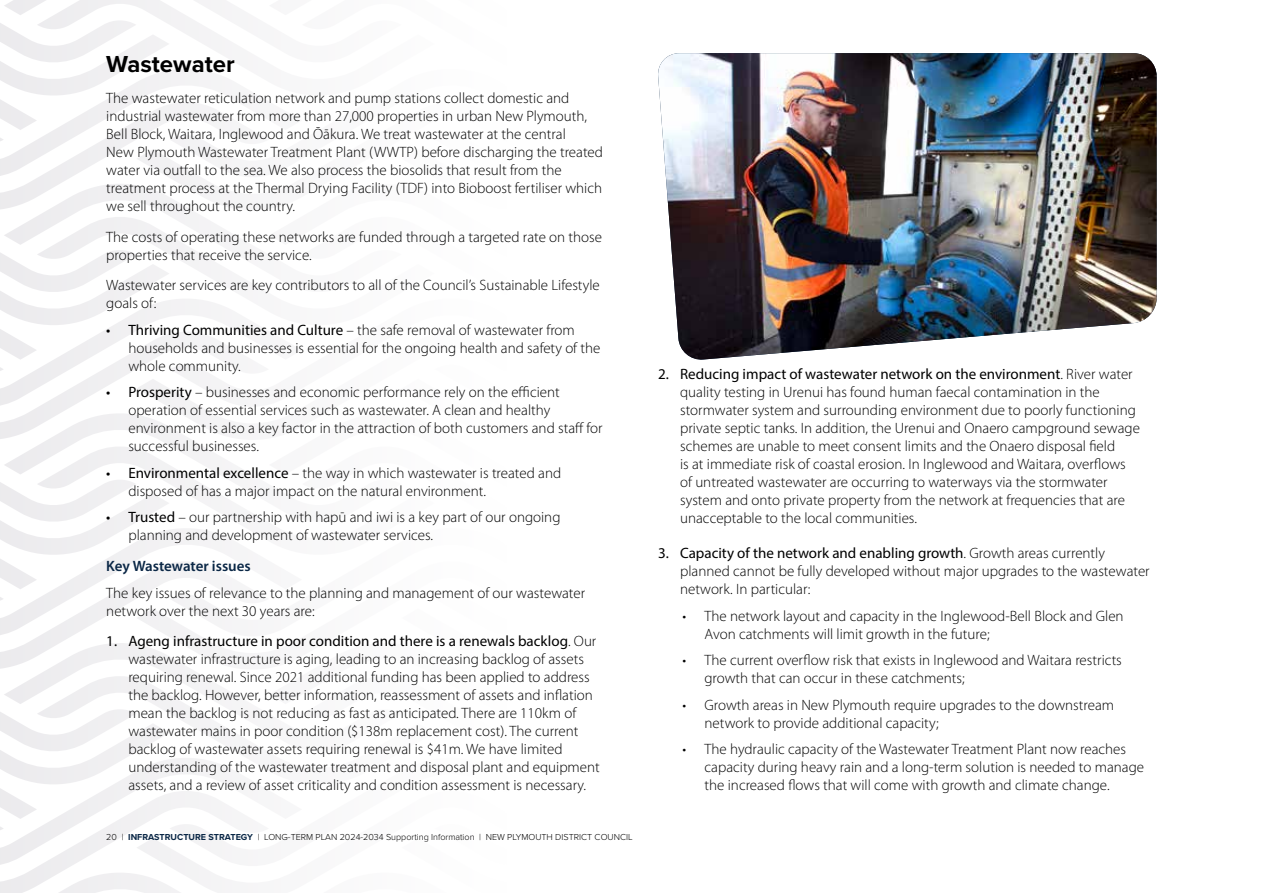
<style>
.page{position:relative;width:1263px;height:893px;background:#fff}
.page>*{position:absolute;margin:0;border:0;box-sizing:border-box;transform-origin:0 0}
.t1{font:700 24px "Proxima Nova";color:#000}
.t2{font:300 15px/18px "Myriad Pro";color:#000}
.t3{font:600 15px "Myriad Pro";color:#0a2746}
.t4{font:300 9px "Proxima Nova";color:#000}
.s1{font-weight:400}
.s2{font-weight:700;color:#0a2746}
</style>
<div class="page">
<svg style="left:0;top:0;width:232px;height:893px"></svg>
<img style="left:658px;top:53px;width:499px;height:307px">
<h1 class="t1" style="left:106px;top:46px;width:130px">Wastewater</h1>
<p class="t2" style="left:106px;top:89px;width:498px">The wastewater reticulation network and pump stations collect domestic and industrial wastewater from more than 27,000 properties in urban New Plymouth, Bell Block, Waitara, Inglewood and Ōākura. We treat wastewater at the central<br>New Plymouth Wastewater Treatment Plant (WWTP) before discharging the treated water via outfall to the sea. We also process the biosolids that result from the treatment process at the Thermal Drying Facility (TDF) into Bioboost fertiliser which we sell throughout the country.</p>
<p class="t2" style="left:106px;top:227px;width:497px">The costs of operating these networks are funded through a targeted rate on those properties that receive the service.</p>
<p class="t2" style="left:106px;top:276px;width:495px">Wastewater services are key contributors to all of the Council’s Sustainable Lifestyle goals of:</p>
<p class="t2" style="left:128px;top:321px;width:474px;text-indent:-22px"><span class="s1">• Thriving Communities and Culture</span> – the safe removal of wastewater from households and businesses is essential for the ongoing health and safety of the whole community.</p>
<p class="t2" style="left:128px;top:383px;width:476px;text-indent:-22px"><span class="s1">• Prosperity</span> – businesses and economic performance rely on the efficient operation of essential services such as wastewater. A clean and healthy environment is also a key factor in the attraction of both customers and staff for successful businesses.</p>
<p class="t2" style="left:128px;top:464px;width:434px;text-indent:-22px"><span class="s1">• Environmental excellence</span> – the way in which wastewater is treated and disposed of has a major impact on the natural environment.</p>
<p class="t2" style="left:128px;top:508px;width:434px;text-indent:-22px"><span class="s1">• Trusted</span> – our partnership with hapū and iwi is a key part of our ongoing planning and development of wastewater services.</p>
<p class="t3" style="left:106px;top:557px;width:146px">Key Wastewater issues</p>
<p class="t2" style="left:106px;top:584px;width:480px">The key issues of relevance to the planning and management of our wastewater network over the next 30 years are:</p>
<p class="t2" style="left:128px;top:632px;width:473px;text-indent:-22px"><span class="s1">1. Ageng infrastructure in poor condition and there is a renewals backlog</span>. Our wastewater infrastructure is aging, leading to an increasing backlog of assets requiring renewal. Since 2021 additional funding has been applied to address the backlog. However, better information, reassessment of assets and inflation mean the backlog is not reducing as fast as anticipated. There are 110km of wastewater mains in poor condition ($138m replacement cost). The current backlog of wastewater assets requiring renewal is $41m. We have limited understanding of the wastewater treatment and disposal plant and equipment assets, and a review of asset criticality and condition assessment is necessary.</p>
<p class="t4" style="left:106px;top:830px;width:528px">20 | <span class="s2">INFRASTRUCTURE STRATEGY</span> | LONG-TERM PLAN 2024-2034 Supporting Information | NEW PLYMOUTH DISTRICT COUNCIL</p>
<p class="t2" style="left:680px;top:365px;width:461px;text-indent:-22px"><span class="s1">2. Reducing impact of wastewater network on the environment</span>. River water quality testing in Urenui has found human faecal contamination in the stormwater system and surrounding environment due to poorly functioning private septic tanks. In addition, the Urenui and Onaero campground sewage schemes are unable to meet consent limits and the Onaero disposal field<br>is at immediate risk of coastal erosion. In Inglewood and Waitara, overflows of untreated wastewater are occurring to waterways via the stormwater system and onto private property from the network at frequencies that are unacceptable to the local communities.</p>
<p class="t2" style="left:680px;top:544px;width:471px;text-indent:-22px"><span class="s1">3. Capacity of the network and enabling growth</span>. Growth areas currently planned cannot be fully developed without major upgrades to the wastewater network. In particular:</p>
<p class="t2" style="left:705px;top:607px;width:421px;text-indent:-22px">• The network layout and capacity in the Inglewood-Bell Block and Glen<br>Avon catchments will limit growth in the future;</p>
<p class="t2" style="left:705px;top:651px;width:419px;text-indent:-22px">• The current overflow risk that exists in Inglewood and Waitara restricts growth that can occur in these catchments;</p>
<p class="t2" style="left:705px;top:696px;width:411px;text-indent:-22px">• Growth areas in New Plymouth require upgrades to the downstream network to provide additional capacity;</p>
<p class="t2" style="left:705px;top:740px;width:441px;text-indent:-22px">• The hydraulic capacity of the Wastewater Treatment Plant now reaches capacity during heavy rain and a long-term solution is needed to manage the increased flows that will come with growth and climate change.</p>
</div>
